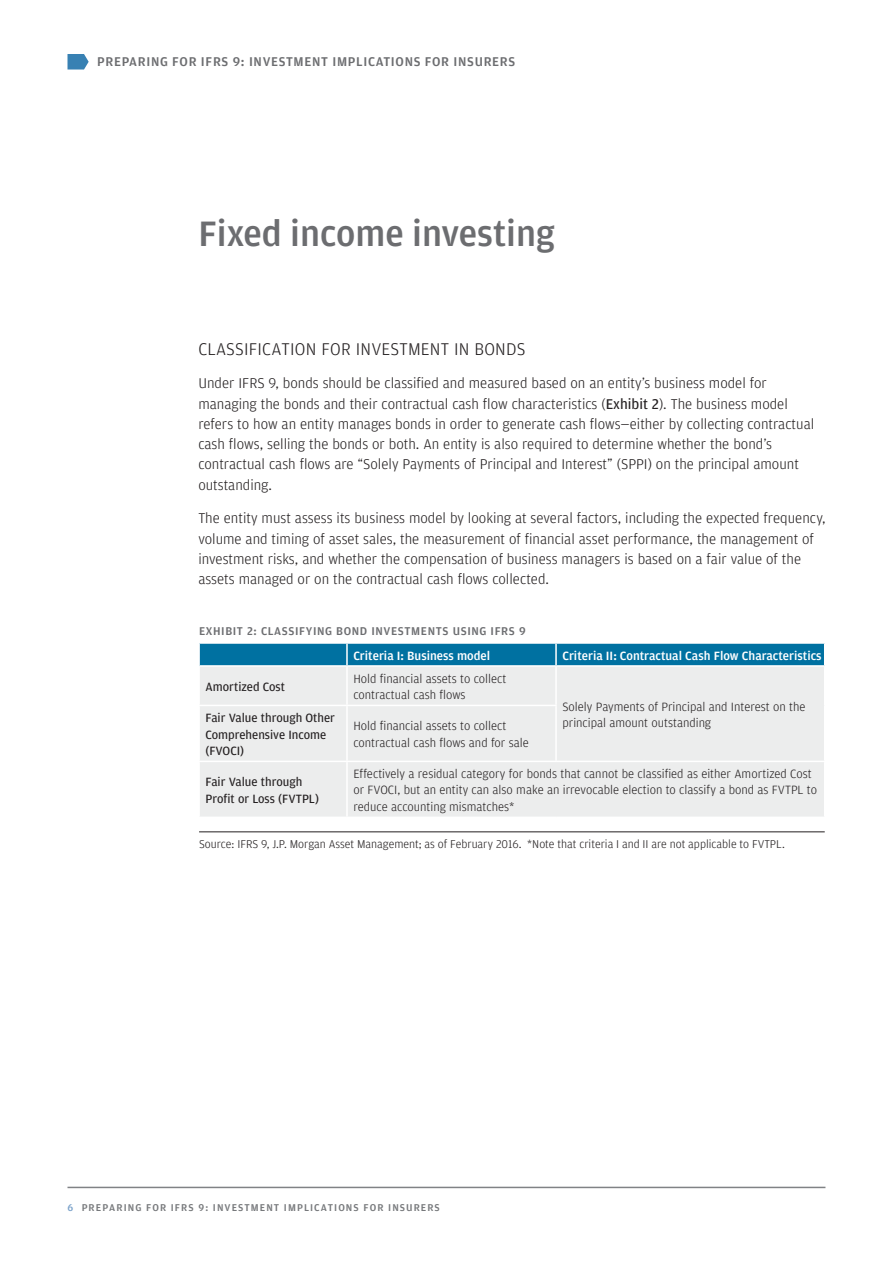
<style>
.page{position:relative;width:893px;height:1263px;background:#fff}
.page>*{position:absolute;margin:0;border:0;box-sizing:border-box;transform-origin:0 0}
.Chapter_Title{font:500 37.5px "Amplitude";color:#6c6d70}
._1st_Subhead{font:300 18px "Amplitude";letter-spacing:.01em;color:#231f20}
.Body_Copy{font:300 15px/20.2px "Amplitude";color:#231f20}
.t1{font:500 13.5px "Amplitude";letter-spacing:.05em;color:#6c6d70}
.Table_body_copy{font:300 12.75px/16.5px "Amplitude";color:#231f20}
.Table_body_copy-2{font:12.75px/16.5px "Amplitude";color:#231f20}
.Table_body_copy-3{font:500 12.75px "Amplitude";color:#fff}
.Footnote_with_Score{font:300 12px "Amplitude";color:#231f20}
.Chart_Title{font:500 12px "Amplitude";letter-spacing:.05em;color:#6c6d70}
.t2{font:500 10.5px "Amplitude";letter-spacing:.1em;color:#76787b}
.s1{font-weight:400}
.s2{color:#7ba2ca}
</style>
<div class="page">
<hr style="left:68px;top:1187px;width:757px;height:1px;background:#808285">
<svg style="left:68px;top:54px;width:21px;height:16px"></svg>
<div style="left:200px;top:667px;width:624px;height:149px;background:#eceded"></div>
<div style="left:199px;top:643px;width:626px;height:22px;background:#0071a1"></div>
<hr style="left:346px;top:667px;width:2px;height:38px;background:#fff">
<hr style="left:555px;top:667px;width:2px;height:38px;background:#fff">
<hr style="left:198px;top:705px;width:149px;height:1px;background:#fff">
<hr style="left:347px;top:705px;width:210px;height:1px;background:#fff">
<hr style="left:346px;top:706px;width:2px;height:55px;background:#fff">
<hr style="left:555px;top:706px;width:2px;height:55px;background:#fff">
<hr style="left:198px;top:761px;width:149px;height:1px;background:#fff">
<hr style="left:347px;top:761px;width:209px;height:1px;background:#fff">
<hr style="left:346px;top:762px;width:2px;height:54px;background:#fff">
<hr style="left:556px;top:761px;width:269px;height:1px;background:#fff">
<hr style="left:199px;top:831px;width:626px;height:1px;background:#231f20">
<p class="t1" style="left:97px;top:53px;width:420px">PREPARING FOR IFRS 9: INVESTMENT IMPLICATIONS FOR INSURERS</p>
<p class="Chapter_Title" style="left:198px;top:210px;width:358px">Fixed income investing</p>
<p class="_1st_Subhead" style="left:198px;top:337px;width:329px">CLASSIFICATION FOR INVESTMENT IN BONDS</p>
<p class="Body_Copy" style="left:198px;top:373px;width:617px">Under IFRS 9, bonds should be classified and measured based on an entity’s business model for managing the bonds and their contractual cash flow characteristics (<span class="s1">Exhibit 2</span>). The business model refers to how an entity manages bonds in order to generate cash flows—either by collecting contractual cash flows, selling the bonds or both. An entity is also required to determine whether the bond’s contractual cash flows are “Solely Payments of Principal and Interest” (SPPI) on the principal amount outstanding.</p>
<p class="Body_Copy" style="left:198px;top:508px;width:629px">The entity must assess its business model by looking at several factors, including the expected frequency, volume and timing of asset sales, the measurement of financial asset performance, the management of investment risks, and whether the compensation of business managers is based on a fair value of the assets managed or on the contractual cash flows collected.</p>
<p class="Chart_Title" style="left:199px;top:623px;width:328px">EXHIBIT 2: CLASSIFYING BOND INVESTMENTS USING IFRS 9</p>
<p class="Table_body_copy-3" style="left:353px;top:647px;width:138px">Criteria I: Business model</p>
<p class="Table_body_copy-3" style="left:562px;top:647px;width:261px">Criteria II: Contractual Cash Flow Characteristics</p>
<p class="Table_body_copy-2" style="left:205px;top:678px;width:81px">Amortized Cost</p>
<p class="Table_body_copy" style="left:353px;top:670px;width:155px">Hold financial assets to collect contractual cash flows</p>
<p class="Table_body_copy" style="left:562px;top:698px;width:245px">Solely Payments of Principal and Interest on the principal amount outstanding</p>
<p class="Table_body_copy-2" style="left:205px;top:709px;width:131px">Fair Value through Other<br>Comprehensive Income (FVOCI)</p>
<p class="Table_body_copy" style="left:353px;top:717px;width:177px">Hold financial assets to collect contractual cash flows and for sale</p>
<p class="Table_body_copy-2" style="left:205px;top:773px;width:115px">Fair Value through<br>Profit or Loss (FVTPL)</p>
<p class="Table_body_copy" style="left:353px;top:765px;width:465px">Effectively a residual category for bonds that cannot be classified as either Amortized Cost or FVOCI, but an entity can also make an irrevocable election to classify a bond as FVTPL to reduce accounting mismatches*</p>
<p class="Footnote_with_Score" style="left:199px;top:837px;width:587px">Source: IFRS 9, J.P. Morgan Asset Management; as of February 2016. *Note that criteria I and II are not applicable to FVTPL.</p>
<p class="t2" style="left:68px;top:1201px;width:374px"><span class="s2">6</span> PREPARING FOR IFRS 9: INVESTMENT IMPLICATIONS FOR INSURERS</p>
</div>
